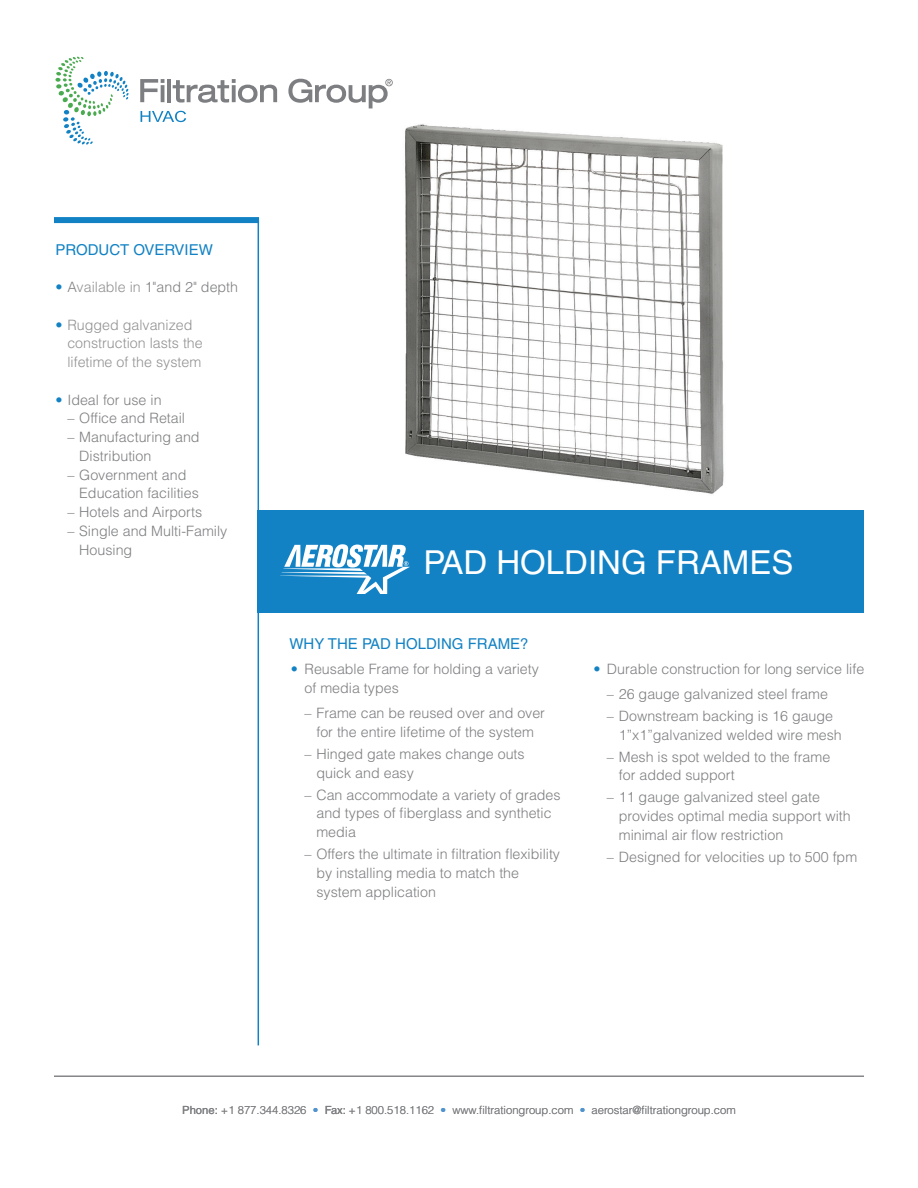
<style>
.page{position:relative;width:918px;height:1188px;background:#fff}
.page>*{position:absolute;margin:0;border:0;box-sizing:border-box;transform-origin:0 0}
.t1{font:33px "Helvetica LT Std";color:#fff}
.t2{font:15px "Helvetica LT Std";color:#1282c4}
.t3{font:300 14.25px/18.8px "Helvetica LT Std";color:#7d7e81}
.t4{font:300 14.25px/18.8px "Helvetica LT Std";color:#939193}
.t5{font:300 11.25px "Helvetica LT Std";color:#7d7e81}
.s1{color:#1282c4}
.s2{color:#939193}
.s3{font-weight:400}
.s4{color:#5193cd}
</style>
<div class="page">
<div style="left:258px;top:510px;width:606px;height:103px;background:#1282c4"></div>
<img style="left:368px;top:78px;width:356px;height:416px">
<svg style="left:280px;top:544px;width:130px;height:50px"></svg>
<hr style="left:258px;top:220px;width:1px;height:825px;background:#1282c4">
<div style="left:54px;top:217px;width:205px;height:6px;background:#1282c4"></div>
<hr style="left:54px;top:1076px;width:810px;height:1px;background:#7d7e81">
<svg style="left:55px;top:57px;width:74px;height:88px"></svg>
<svg style="left:140px;top:79px;width:24px;height:23px"></svg>
<hr style="left:161px;top:85px;width:3px;height:17px;background:#7d7e81">
<hr style="left:167px;top:79px;width:4px;height:23px;background:#7d7e81">
<svg style="left:173px;top:79px;width:104px;height:24px"></svg>
<svg style="left:288px;top:79px;width:105px;height:29px"></svg>
<svg style="left:141px;top:111px;width:45px;height:11px"></svg>
<p class="t2" style="left:56px;top:241px;width:159px">PRODUCT OVERVIEW</p>
<p class="t3" style="left:56px;top:277px;width:184px"><span class="s1">•</span> A<span class="s2">vailable in</span> 1"and 2" depth</p>
<p class="t4" style="left:67px;top:315px;width:137px;text-indent:-12px"><span class="s1">•</span> Rugged galvanized construction lasts the lifetime of the system</p>
<p class="t3" style="left:56px;top:390px;width:108px"><span class="s1">•</span> Ideal for use in</p>
<p class="t3" style="left:67px;top:409px;width:119px">– Office and Retail</p>
<p class="t3" style="left:79px;top:427px;width:122px;text-indent:-12px">– Manufacturing and<br>Distribution</p>
<p class="t3" style="left:79px;top:465px;width:121px;text-indent:-12px">– Government and<br>Education facilities</p>
<p class="t3" style="left:67px;top:502px;width:136px">– Hotels and Airports</p>
<p class="t3" style="left:79px;top:521px;width:150px;text-indent:-12px">– Single and Multi-Family<br>Housing</p>
<p class="t1" style="left:423px;top:543px;width:372px">PAD HOLDING FRAMES</p>
<p class="t2" style="left:289px;top:635px;width:241px">WHY THE PAD HOLDING FRAME?</p>
<p class="t3" style="left:305px;top:660px;width:236px;text-indent:-14px"><span class="s1">•</span> Reusable Frame for holding a variety of media types</p>
<p class="t3" style="left:305px;top:704px;width:242px;text-align:center">– Frame can be reused over and over for the entire lifetime of the system</p>
<p class="t3" style="left:316px;top:744px;width:210px;text-indent:-12px">– Hinged gate makes change outs quick and easy</p>
<p class="t3" style="left:316px;top:785px;width:246px;text-indent:-12px">– Can accommodate a variety of grades and types of fiberglass and synthetic media</p>
<p class="t3" style="left:316px;top:845px;width:245px;text-indent:-12px">– Offers the ultimate in filtration flexibility by installing media to match the system application</p>
<p class="t3" style="left:593px;top:659px;width:273px"><span class="s1">•</span> Durable construction for long service life</p>
<p class="t3" style="left:607px;top:684px;width:222px">– 26 gauge galvanized steel frame</p>
<p class="t3" style="left:619px;top:706px;width:225px;text-indent:-12px">– Downstream backing is 16 gauge<br>1”x1”galvanized welded wire mesh</p>
<p class="t3" style="left:619px;top:747px;width:213px;text-indent:-12px">– Mesh is spot welded to the frame for added support</p>
<p class="t3" style="left:619px;top:788px;width:233px;text-indent:-12px">– 11 gauge galvanized steel gate provides optimal media support with minimal air flow restriction</p>
<p class="t3" style="left:607px;top:847px;width:252px">– Designed for velocities up to 500 fpm</p>
<p class="t5" style="left:182px;top:1103px;width:555px"><span class="s3">Phone:</span> +1 877.344.8326 <span class="s4">•</span> <span class="s3">Fax:</span> +1 800.518.1162 <span class="s4">•</span> www.filtrationgroup.com <span class="s4">•</span> aerostar@filtrationgroup.com</p>
</div>
